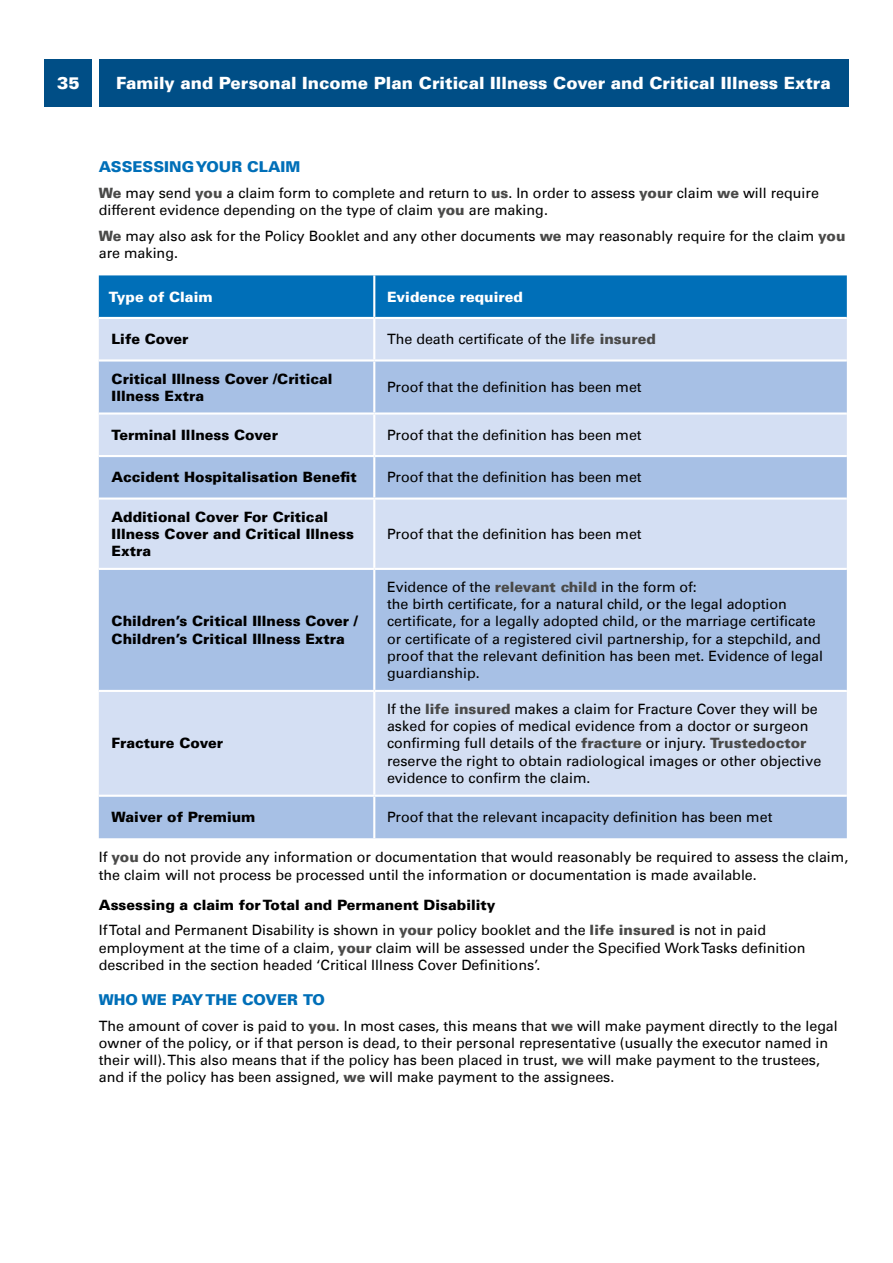
<style>
.page{position:relative;width:893px;height:1263px;background:#fff}
.page>*{position:absolute;margin:0;border:0;box-sizing:border-box;transform-origin:0 0}
.t1{font:900 16.95px "Univers LT";color:#fff}
.t2{font:900 15px "Univers LT";color:#006fb8}
.Body_text_P{font:14.25px/17.2px "Univers LT";color:#000}
.Body_text_P-2{font:900 14.25px/17.2px "Univers LT";color:#000}
.Body_text_P-3{font:900 14.25px "Univers LT";color:#fff}
.s1{font-weight:900;color:#4a4a49}
</style>
<div class="page">
<div style="left:99px;top:60px;width:749px;height:47px;background:#004e86"></div>
<div style="left:45px;top:60px;width:47px;height:47px;background:#004e86"></div>
<div style="left:99px;top:275px;width:748px;height:42px;background:#006fb8"></div>
<div style="left:99px;top:319px;width:748px;height:40px;background:#d4dff3"></div>
<svg style="left:99px;top:362px;width:748px;height:476px;background:#bbceeb"></svg>
<hr style="left:373px;top:275px;width:2px;height:42px;background:#fff">
<hr style="left:373px;top:319px;width:2px;height:40px;background:#fff">
<hr style="left:373px;top:362px;width:2px;height:50px;background:#fff">
<hr style="left:99px;top:412px;width:275px;height:3px;background:#fff">
<hr style="left:374px;top:412px;width:473px;height:3px;background:#fff">
<hr style="left:373px;top:415px;width:2px;height:40px;background:#fff">
<hr style="left:99px;top:455px;width:275px;height:2px;background:#fff">
<hr style="left:374px;top:455px;width:473px;height:2px;background:#fff">
<hr style="left:373px;top:457px;width:2px;height:40px;background:#fff">
<hr style="left:99px;top:497px;width:275px;height:3px;background:#fff">
<hr style="left:374px;top:497px;width:473px;height:3px;background:#fff">
<hr style="left:373px;top:500px;width:2px;height:68px;background:#fff">
<hr style="left:99px;top:568px;width:275px;height:2px;background:#fff">
<hr style="left:374px;top:568px;width:473px;height:2px;background:#fff">
<hr style="left:373px;top:570px;width:2px;height:120px;background:#fff">
<hr style="left:99px;top:690px;width:275px;height:2px;background:#fff">
<hr style="left:374px;top:690px;width:473px;height:2px;background:#fff">
<hr style="left:373px;top:692px;width:2px;height:103px;background:#fff">
<hr style="left:99px;top:795px;width:275px;height:2px;background:#fff">
<hr style="left:374px;top:795px;width:473px;height:2px;background:#fff">
<hr style="left:373px;top:797px;width:2px;height:41px;background:#fff">
<p class="t1" style="left:57px;top:73px;width:24px">35</p>
<p class="t1" style="left:116px;top:73px;width:716px">Family and Personal Income Plan Critical Illness Cover and Critical Illness Extra</p>
<h4 class="t2" style="left:99px;top:158px;width:203px">ASSESSING YOUR CLAIM</h4>
<p class="Body_text_P" style="left:99px;top:185px;width:722px"><span class="s1">We</span> may send <span class="s1">you</span> a claim form to complete and return to <span class="s1">us</span>. In order to assess <span class="s1">your</span> claim <span class="s1">we</span> will require different evidence depending on the type of claim <span class="s1">you</span> are making.</p>
<p class="Body_text_P" style="left:99px;top:228px;width:748px"><span class="s1">We</span> may also ask for the Policy Booklet and any other documents <span class="s1">we</span> may reasonably require for the claim <span class="s1">you </span>are making.</p>
<p class="Body_text_P-3" style="left:109px;top:288px;width:105px">Type of Claim</p>
<p class="Body_text_P-3" style="left:387px;top:288px;width:137px">Evidence required</p>
<p class="Body_text_P-2" style="left:112px;top:330px;width:78px">Life Cover</p>
<p class="Body_text_P" style="left:387px;top:331px;width:270px">The death certificate of the <span class="s1">life insured</span></p>
<p class="Body_text_P-2" style="left:112px;top:370px;width:223px">Critical Illness Cover /Critical<br>Illness Extra</p>
<p class="Body_text_P" style="left:387px;top:379px;width:256px">Proof that the definition has been met</p>
<p class="Body_text_P-2" style="left:112px;top:426px;width:168px">Terminal Illness Cover</p>
<p class="Body_text_P" style="left:387px;top:426px;width:256px">Proof that the definition has been met</p>
<p class="Body_text_P-2" style="left:112px;top:469px;width:247px">Accident Hospitalisation Benefit</p>
<p class="Body_text_P" style="left:387px;top:469px;width:256px">Proof that the definition has been met</p>
<p class="Body_text_P-2" style="left:112px;top:508px;width:244px">Additional Cover For Critical<br>Illness Cover and Critical Illness<br>Extra</p>
<p class="Body_text_P" style="left:387px;top:525px;width:256px">Proof that the definition has been met</p>
<p class="Body_text_P-2" style="left:112px;top:612px;width:248px">Children’s Critical Illness Cover /<br>Children’s Critical Illness Extra</p>
<p class="Body_text_P-2" style="left:112px;top:735px;width:113px">Fracture Cover</p>
<p class="Body_text_P" style="left:387px;top:578px;width:438px">Evidence of the <span class="s1">relevant child</span> in the form of:<br>the birth certificate, for a natural child, or the legal adoption certificate, for a legally adopted child, or the marriage certificate or certificate of a registered civil partnership, for a stepchild, and proof that the relevant definition has been met. Evidence of legal guardianship.</p>
<p class="Body_text_P" style="left:387px;top:700px;width:436px">If the <span class="s1">life insured</span> makes a claim for Fracture Cover they will be asked for copies of medical evidence from a doctor or surgeon confirming full details of the <span class="s1">fracture</span> or injury. <span class="s1">Trustedoctor </span>reserve the right to obtain radiological images or other objective evidence to confirm the claim.</p>
<p class="Body_text_P-2" style="left:112px;top:808px;width:145px">Waiver of Premium</p>
<p class="Body_text_P" style="left:387px;top:808px;width:387px">Proof that the relevant incapacity definition has been met</p>
<p class="Body_text_P" style="left:99px;top:849px;width:751px">If <span class="s1">you</span> do not provide any information or documentation that would reasonably be required to assess the claim, the claim will not process be processed until the information or documentation is made available.</p>
<h5 class="Body_text_P-2" style="left:99px;top:896px;width:398px">Assessing a claim for Total and Permanent Disability</h5>
<p class="Body_text_P" style="left:99px;top:922px;width:708px">If Total and Permanent Disability is shown in <span class="s1">your</span> policy booklet and the <span class="s1">life insured</span> is not in paid employment at the time of a claim, <span class="s1">your</span> claim will be assessed under the Specified Work Tasks definition described in the section headed ‘Critical Illness Cover Definitions’.</p>
<h4 class="t2" style="left:99px;top:990px;width:228px">WHO WE PAY THE COVER TO</h4>
<p class="Body_text_P" style="left:99px;top:1017px;width:740px">The amount of cover is paid to <span class="s1">you</span>. In most cases, this means that <span class="s1">we</span> will make payment directly to the legal owner of the policy, or if that person is dead, to their personal representative (usually the executor named in their will). This also means that if the policy has been placed in trust, <span class="s1">we</span> will make payment to the trustees, and if the policy has been assigned, <span class="s1">we</span> will make payment to the assignees.</p>
</div>
